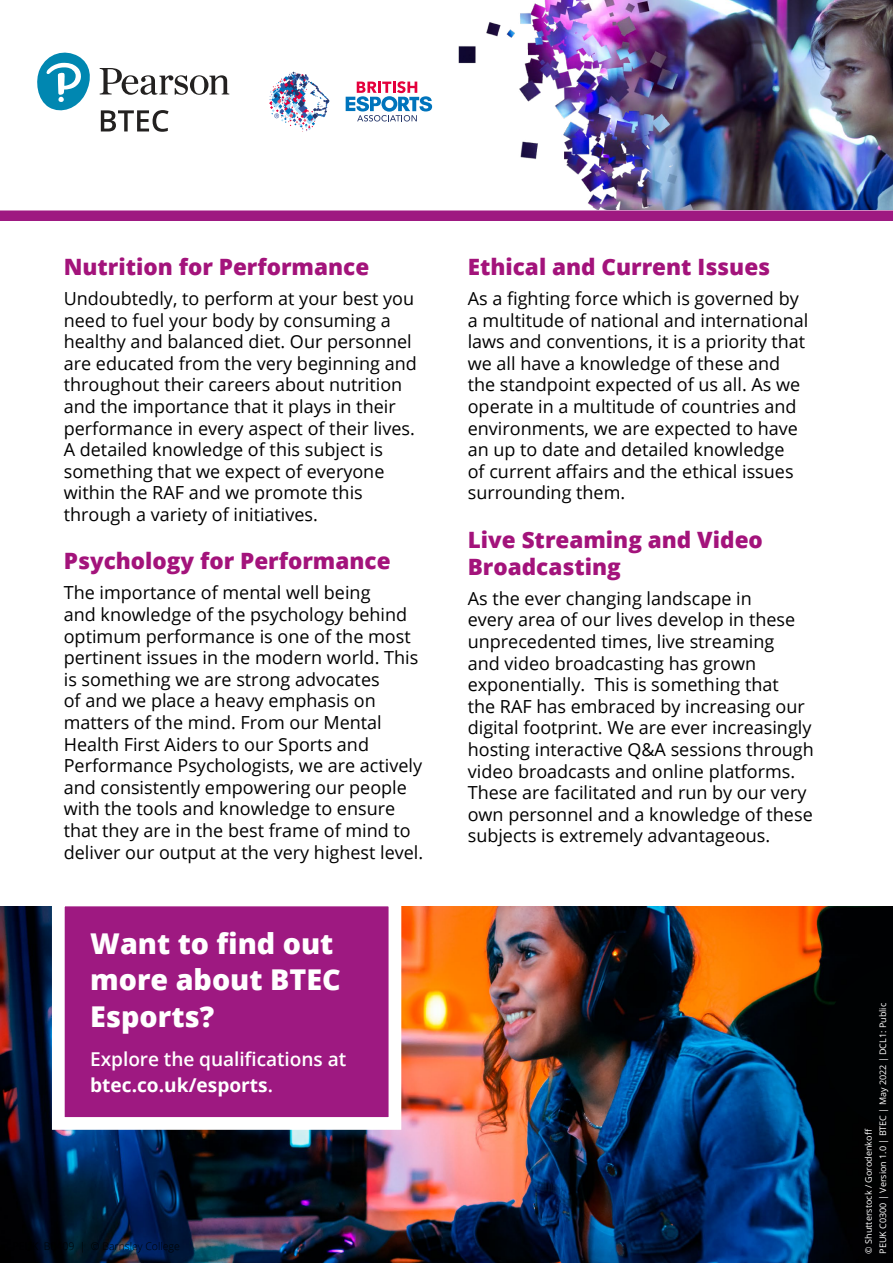
<style>
.page{position:relative;width:893px;height:1263px;background:#fff}
.page>*{position:absolute;margin:0;border:0;box-sizing:border-box;transform-origin:0 0}
.t1{font:800 28.65px/36.6px "Open Sans";color:#fff}
.t2{font:800 22.5px/27px "Open Sans";color:#a3137b}
.t3{font:600 19.05px/25.5px "Open Sans";letter-spacing:-.005em;color:#fff}
.t4{font:18px/21.6px "Open Sans";color:#000}
.t5{font:300 10.5px "Open Sans";color:#000}
.t6{font:9px/14.2px "Open Sans";color:#fff}
.s1{font-weight:700}
</style>
<div class="page">
<img style="left:345px;top:0;width:548px;height:210px">
<img style="left:0;top:906px;width:893px;height:357px">
<div style="left:58px;top:900px;width:337px;height:223px;background:#9e1981"></div>
<div style="left:52px;top:893px;width:349px;height:237px;border:13px solid #fff"></div>
<div style="left:0;top:210px;width:893px;height:11px;background:#9e1981"></div>
<svg style="left:346px;top:81px;width:86px;height:40px"></svg>
<img style="left:269px;top:72px;width:61px;height:60px">
<svg style="left:37px;top:53px;width:53px;height:58px"></svg>
<svg style="left:100px;top:68px;width:129px;height:27px"></svg>
<svg style="left:101px;top:110px;width:68px;height:22px"></svg>
<div style="left:823px;top:963px;width:70px;height:167px;background:#000203"></div>
<p class="t2" style="left:64px;top:252px;width:307px">Nutrition for Performance</p>
<p class="t4" style="left:64px;top:287px;width:355px">Undoubtedly, to perform at your best you need to fuel your body by consuming a healthy and balanced diet. Our personnel are educated from the very beginning and throughout their careers about nutrition and the importance that it plays in their performance in every aspect of their lives.<br>A detailed knowledge of this subject is something that we expect of everyone within the RAF and we promote this through a variety of initiatives.</p>
<p class="t2" style="left:64px;top:546px;width:328px">Psychology for Performance</p>
<p class="t4" style="left:64px;top:581px;width:361px">The importance of mental well being<br>and knowledge of the psychology behind optimum performance is one of the most pertinent issues in the modern world. This is something we are strong advocates<br>of and we place a heavy emphasis on matters of the mind. From our Mental Health First Aiders to our Sports and Performance Psychologists, we are actively and consistently empowering our people with the tools and knowledge to ensure that they are in the best frame of mind to deliver our output at the very highest level.</p>
<h1 class="t1" style="left:90px;top:923px;width:252px">Want to find out more about BTEC<br>Esports?</h1>
<p class="t3" style="left:90px;top:1046px;width:257px">Explore the qualifications at <span class="s1">btec.co.uk/esports</span>.</p>
<p class="t2" style="left:468px;top:252px;width:304px">Ethical and Current Issues</p>
<p class="t4" style="left:468px;top:287px;width:342px">As a fighting force which is governed by a multitude of national and international laws and conventions, it is a priority that we all have a knowledge of these and the standpoint expected of us all. As we operate in a multitude of countries and environments, we are expected to have an up to date and detailed knowledge<br>of current affairs and the ethical issues surrounding them.</p>
<p class="t2" style="left:468px;top:525px;width:297px">Live Streaming and Video<br>Broadcasting</p>
<p class="t4" style="left:468px;top:587px;width:348px">As the ever changing landscape in<br>every area of our lives develop in these unprecedented times, live streaming<br>and video broadcasting has grown exponentially. This is something that<br>the RAF has embraced by increasing our digital footprint. We are ever increasingly hosting interactive Q&amp;A sessions through video broadcasts and online platforms.<br>These are facilitated and run by our very own personnel and a knowledge of these subjects is extremely advantageous.</p>
<p class="t5" style="left:13px;top:1239px;width:169px">PEUK B0409 | © Barnsley College</p>
<p class="t6" style="left:861px;top:1253px;width:252px;rotate:-90deg">© Shutterstock / Gorodenkoff<br>PEUK C0300 | Version 1.0 | BTEC | May 2022 | DCL1: Public</p>
</div>
